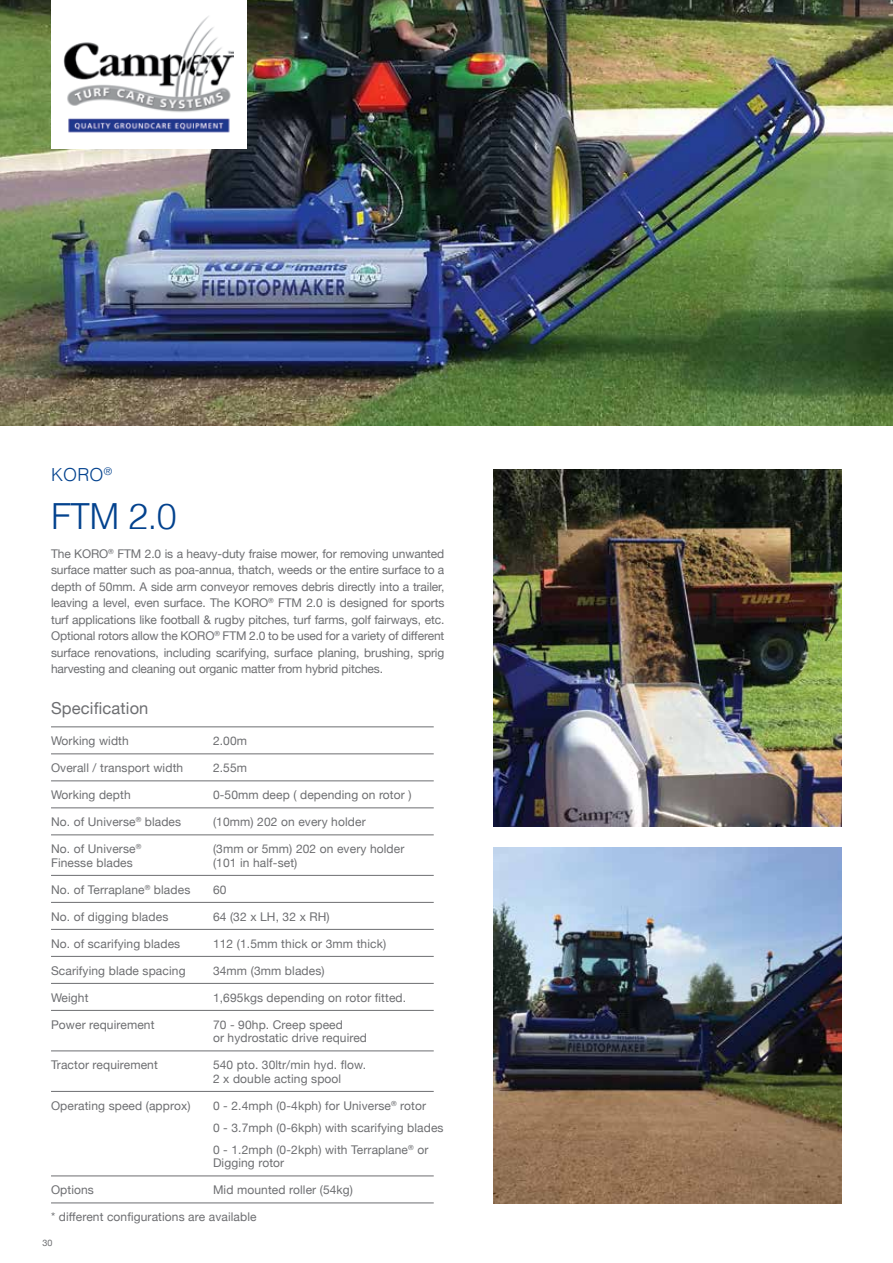
<style>
.page{position:relative;width:893px;height:1263px;background:#fff}
.page>*{position:absolute;margin:0;border:0;box-sizing:border-box;transform-origin:0 0}
.t1{font:300 36px "Helvetica";color:#03428e}
.t2{font:300 18px "Helvetica";color:#03428e}
.t3{font:16.5px "Helvetica Neue";letter-spacing:.01em;color:#6d6e71}
.t4{font:12px/16.5px "Helvetica Neue";letter-spacing:.01em;color:#6d6e71}
.t5{font:9px "Helvetica Neue";color:#6d6e71}
</style>
<div class="page">
<hr style="left:51px;top:727px;width:383px;height:1px;background:#6d6e71">
<hr style="left:51px;top:754px;width:383px;height:1px;background:#6d6e71">
<hr style="left:51px;top:781px;width:383px;height:1px;background:#6d6e71">
<hr style="left:51px;top:808px;width:383px;height:1px;background:#6d6e71">
<hr style="left:51px;top:835px;width:383px;height:1px;background:#6d6e71">
<hr style="left:51px;top:875px;width:383px;height:1px;background:#6d6e71">
<hr style="left:51px;top:902px;width:383px;height:1px;background:#6d6e71">
<hr style="left:51px;top:929px;width:383px;height:1px;background:#6d6e71">
<hr style="left:51px;top:956px;width:383px;height:1px;background:#6d6e71">
<hr style="left:51px;top:983px;width:383px;height:1px;background:#6d6e71">
<hr style="left:51px;top:1010px;width:383px;height:1px;background:#6d6e71">
<hr style="left:51px;top:1051px;width:383px;height:1px;background:#6d6e71">
<hr style="left:51px;top:1091px;width:383px;height:1px;background:#6d6e71">
<hr style="left:51px;top:1176px;width:383px;height:1px;background:#6d6e71">
<hr style="left:51px;top:1203px;width:383px;height:1px;background:#6d6e71">
<img style="left:493px;top:470px;width:349px;height:356px">
<img style="left:493px;top:847px;width:349px;height:356px">
<img style="left:0;top:0;width:893px;height:425px">
<div style="left:51px;top:0;width:196px;height:149px;background:#fff"></div>
<img style="left:64px;top:16px;width:170px;height:117px">
<h2 class="t2" style="left:51px;top:459px;width:63px">KORO<sup>®</sup></h2>
<h1 class="t1" style="left:51px;top:485px;width:127px">FTM 2.0</h1>
<p class="t4" style="left:51px;top:546px;width:395px;text-align:justify">The KORO<sup>®</sup> FTM 2.0 is a heavy-duty fraise mower, for removing unwanted surface matter such as poa-annua, thatch, weeds or the entire surface to a depth of 50mm. A side arm conveyor removes debris directly into a trailer, leaving a level, even surface. The KORO<sup>®</sup> FTM 2.0 is designed for sports turf applications like football &amp; rugby pitches, turf farms, golf fairways, etc.<br>Optional rotors allow the KORO<sup>®</sup> FTM 2.0 to be used for a variety of different surface renovations, including scarifying, surface planing, brushing, sprig harvesting and cleaning out organic matter from hybrid pitches.</p>
<h3 class="t3" style="left:51px;top:696px;width:99px">Specification</h3>
<p class="t4" style="left:51px;top:733px;width:79px">Working width</p>
<p class="t4" style="left:213px;top:733px;width:36px">2.00m</p>
<p class="t4" style="left:51px;top:760px;width:134px">Overall / transport width</p>
<p class="t4" style="left:213px;top:760px;width:36px">2.55m</p>
<p class="t4" style="left:51px;top:787px;width:81px">Working depth</p>
<p class="t4" style="left:213px;top:787px;width:200px">0-50mm deep ( depending on rotor )</p>
<p class="t4" style="left:51px;top:814px;width:132px">No. of Universe<sup>®</sup> blades</p>
<p class="t4" style="left:213px;top:814px;width:154px">(10mm) 202 on every holder</p>
<p class="t4" style="left:51px;top:841px;width:92px">No. of Universe<sup>®</sup></p>
<p class="t4" style="left:213px;top:841px;width:193px">(3mm or 5mm) 202 on every holder</p>
<p class="t4" style="left:51px;top:855px;width:83px">Finesse blades</p>
<p class="t4" style="left:213px;top:855px;width:86px">(101 in half-set)</p>
<p class="t4" style="left:51px;top:882px;width:141px">No. of Terraplane<sup>®</sup> blades</p>
<p class="t4" style="left:213px;top:882px;width:15px">60</p>
<p class="t4" style="left:51px;top:909px;width:119px">No. of digging blades</p>
<p class="t4" style="left:213px;top:909px;width:118px">64 (32 x LH, 32 x RH)</p>
<p class="t4" style="left:51px;top:936px;width:131px">No. of scarifying blades</p>
<p class="t4" style="left:213px;top:936px;width:175px">112 (1.5mm thick or 3mm thick)</p>
<p class="t4" style="left:51px;top:963px;width:136px">Scarifying blade spacing</p>
<p class="t4" style="left:213px;top:963px;width:113px">34mm (3mm blades)</p>
<p class="t4" style="left:51px;top:990px;width:39px">Weight</p>
<p class="t4" style="left:213px;top:990px;width:195px">1,695kgs depending on rotor fitted.</p>
<p class="t4" style="left:51px;top:1017px;width:105px">Power requirement</p>
<p class="t4" style="left:213px;top:1018px;width:156px;line-height:13.5px">70 - 90hp. Creep speed<br>or hydrostatic drive required</p>
<p class="t4" style="left:51px;top:1057px;width:108px">Tractor requirement</p>
<p class="t4" style="left:213px;top:1059px;width:155px;line-height:13.5px">540 pto. 30ltr/min hyd. flow.<br>2 x double acting spool</p>
<p class="t4" style="left:51px;top:1098px;width:141px">Operating speed (approx)</p>
<p class="t4" style="left:213px;top:1095px;width:232px;line-height:22px">0 - 2.4mph (0-4kph) for Universe<sup>®</sup> rotor<br>0 - 3.7mph (0-6kph) with scarifying blades<br>0 - 1.2mph (0-2kph) with Terraplane<sup>®</sup> or</p>
<p class="t4" style="left:213px;top:1155px;width:73px">Digging rotor</p>
<p class="t4" style="left:51px;top:1182px;width:44px">Options</p>
<p class="t4" style="left:213px;top:1182px;width:142px">Mid mounted roller (54kg)</p>
<p class="t4" style="left:51px;top:1209px;width:207px">* different configurations are available</p>
<p class="t5" style="left:43px;top:1236px;width:12px">30</p>
</div>
